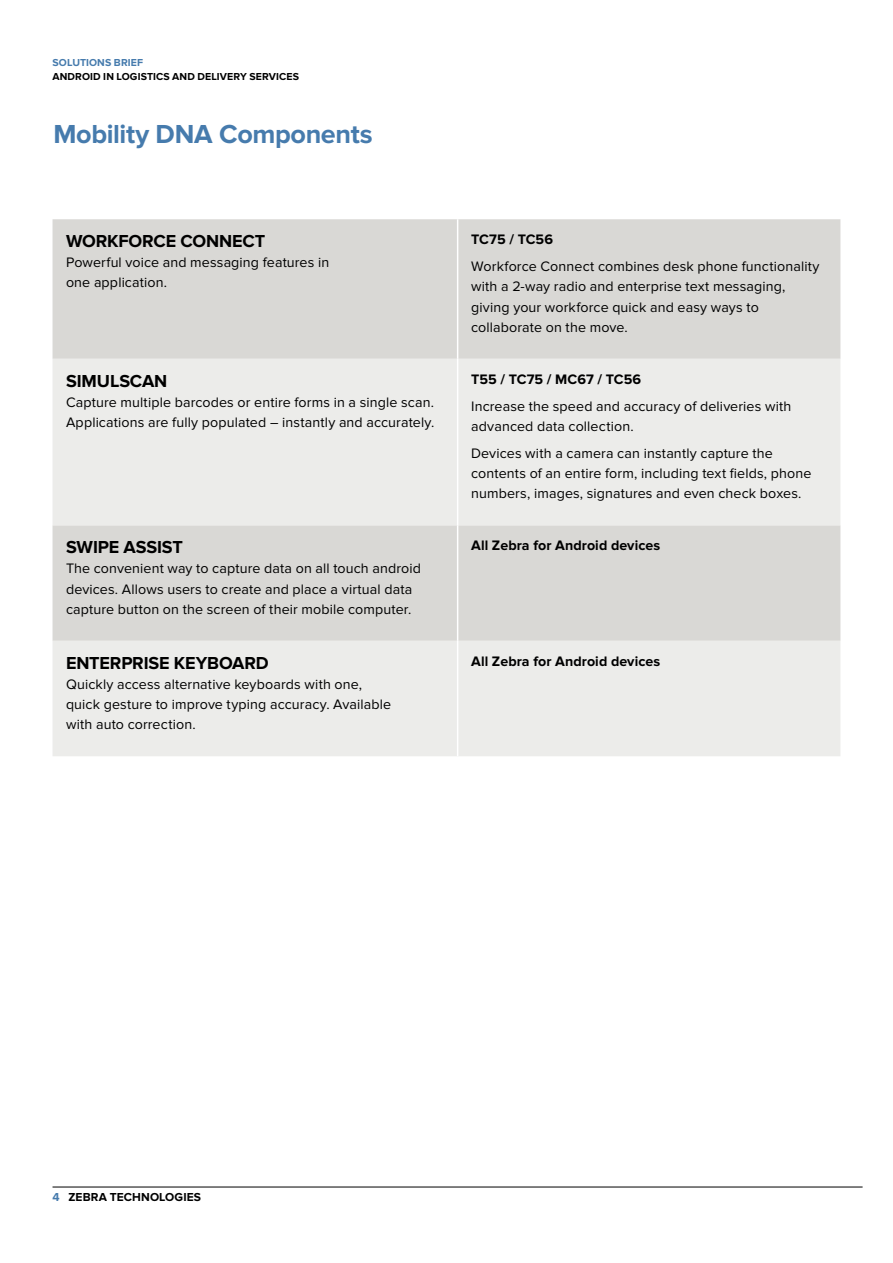
<style>
.page{position:relative;width:893px;height:1263px;background:#fff}
.page>*{position:absolute;margin:0;border:0;box-sizing:border-box;transform-origin:0 0}
.Interior_Headline{font:700 27px "Proxima Nova";letter-spacing:-.015em;color:#467bad}
.Interior_Subhead{font:700 18px "Proxima Nova";letter-spacing:-.005em;color:#000}
.Body_Copy{font:14.25px/20.2px "Proxima Nova";letter-spacing:.01em;color:#000}
.Body_Copy-2{font:700 14.25px "Proxima Nova";letter-spacing:.005em;color:#000}
.t1{font:700 12px "Proxima Nova";letter-spacing:.01em;color:#000}
.t2{font:700 10.5px "Proxima Nova";letter-spacing:.01em;color:#000}
.t3{font:700 10.5px "Proxima Nova";letter-spacing:.01em;color:#467bad}
.s1{color:#467bad}
</style>
<div class="page">
<hr style="left:53px;top:1187px;width:810px;height:1px;background:#000">
<div style="left:53px;top:219px;width:787px;height:140px;background:#d9d8d5"></div>
<svg style="left:53px;top:359px;width:787px;height:397px;background:#e6e6e3"></svg>
<hr style="left:457px;top:219px;width:1px;height:140px;background:#fff">
<hr style="left:457px;top:359px;width:1px;height:166px;background:#fff">
<hr style="left:457px;top:525px;width:1px;height:116px;background:#fff">
<hr style="left:457px;top:641px;width:1px;height:115px;background:#fff">
<p class="t3" style="left:53px;top:56px;width:92px">SOLUTIONS BRIEF</p>
<p class="t2" style="left:53px;top:70px;width:248px">ANDROID IN LOGISTICS AND DELIVERY SERVICES</p>
<p class="Interior_Headline" style="left:53px;top:118px;width:321px">Mobility DNA Components</p>
<p class="Interior_Subhead" style="left:66px;top:231px;width:201px">WORKFORCE CONNECT</p>
<p class="Body_Copy" style="left:66px;top:253px;width:265px">Powerful voice and messaging features in one application.</p>
<p class="Interior_Subhead" style="left:66px;top:370px;width:103px">SIMULSCAN</p>
<p class="Body_Copy" style="left:66px;top:392px;width:370px">Capture multiple barcodes or entire forms in a single scan.<br>Applications are fully populated – instantly and accurately.</p>
<p class="Interior_Subhead" style="left:66px;top:537px;width:119px">SWIPE ASSIST</p>
<p class="Body_Copy" style="left:66px;top:559px;width:356px">The convenient way to capture data on all touch android devices. Allows users to create and place a virtual data capture button on the screen of their mobile computer.</p>
<p class="Interior_Subhead" style="left:66px;top:652px;width:204px">ENTERPRISE KEYBOARD</p>
<p class="Body_Copy" style="left:66px;top:674px;width:327px">Quickly access alternative keyboards with one, quick gesture to improve typing accuracy. Available with auto correction.</p>
<p class="Body_Copy-2" style="left:471px;top:231px;width:83px">TC75 / TC56</p>
<p class="Body_Copy" style="left:471px;top:256px;width:350px">Workforce Connect combines desk phone functionality with a 2-way radio and enterprise text messaging, giving your workforce quick and easy ways to collaborate on the move.</p>
<p class="Body_Copy-2" style="left:471px;top:371px;width:172px">T55 / TC75 / MC67 / TC56</p>
<p class="Body_Copy" style="left:471px;top:396px;width:322px">Increase the speed and accuracy of deliveries with advanced data collection.</p>
<p class="Body_Copy" style="left:471px;top:443px;width:342px">Devices with a camera can instantly capture the contents of an entire form, including text fields, phone numbers, images, signatures and even check boxes.</p>
<p class="Body_Copy-2" style="left:471px;top:537px;width:191px">All Zebra for Android devices</p>
<p class="Body_Copy-2" style="left:471px;top:653px;width:191px">All Zebra for Android devices</p>
<p class="t1" style="left:53px;top:1190px;width:150px"><span class="s1">4</span> ZEBRA TECHNOLOGIES</p>
</div>
